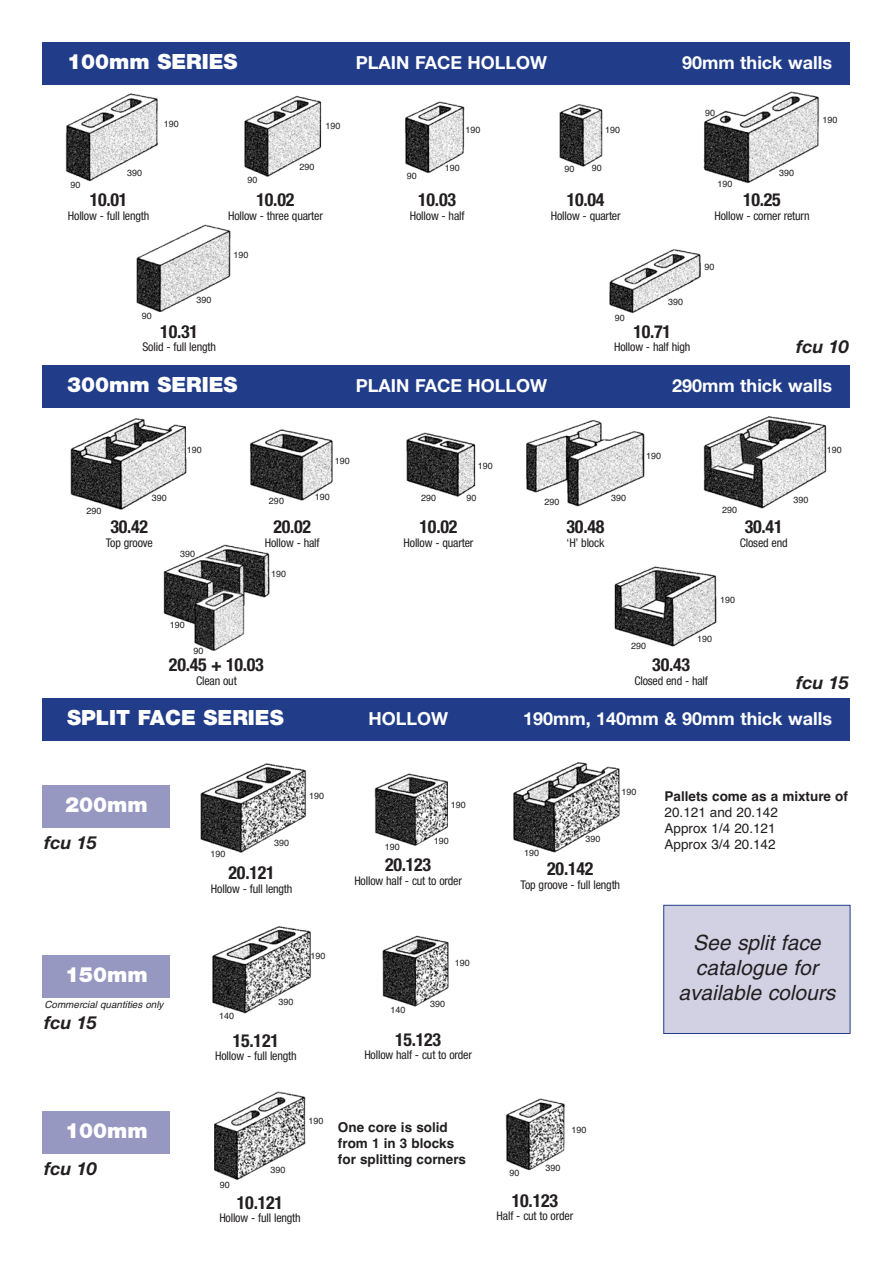
<style>
.page{position:relative;width:893px;height:1263px;background:#fff}
.page>*{position:absolute;margin:0;border:0;box-sizing:border-box;transform-origin:0 0}
.t1{font:900 21px "Helvetica Neue";color:#fff}
.t2{font:italic 21px/25.2px "Helvetica";color:#231f20;text-align:center}
.t3{font:700 condensed 18px "Helvetica Neue";letter-spacing:-.015em;color:#231f20}
.t4{font:700 18px "Helvetica Neue";color:#fff}
.t5{font:italic 700 18px "Helvetica Neue";color:#231f20}
.t6{font:13.5px/16.2px "Helvetica Bold TT";color:#231f20}
.t7{font:13.5px/16.2px "Helvetica";color:#231f20}
.t8{font:condensed 12px "Helvetica Neue";letter-spacing:-.015em;color:#231f20}
.t9{font:italic 9.9px "Helvetica";color:#231f20}
.t10{font:9px "Helvetica";color:#231f20}
</style>
<div class="page">
<div style="left:43px;top:43px;width:807px;height:42px;background:#213d8a"></div>
<div style="left:43px;top:365px;width:807px;height:43px;background:#213d8a"></div>
<img style="left:65px;top:93px;width:94px;height:89px">
<img style="left:244px;top:95px;width:78px;height:82px">
<img style="left:405px;top:101px;width:60px;height:73px">
<img style="left:559px;top:104px;width:44px;height:63px">
<img style="left:703px;top:91px;width:116px;height:92px">
<img style="left:136px;top:224px;width:95px;height:88px">
<img style="left:609px;top:249px;width:92px;height:65px">
<img style="left:70px;top:418px;width:117px;height:92px">
<img style="left:249px;top:429px;width:84px;height:72px">
<img style="left:406px;top:432px;width:70px;height:65px">
<img style="left:526px;top:420px;width:119px;height:87px">
<img style="left:703px;top:416px;width:124px;height:93px">
<img style="left:163px;top:544px;width:107px;height:107px">
<img style="left:614px;top:566px;width:103px;height:81px">
<div style="left:43px;top:785px;width:127px;height:42px;background:#9798c2"></div>
<div style="left:43px;top:955px;width:127px;height:42px;background:#9798c2"></div>
<div style="left:43px;top:1111px;width:127px;height:42px;background:#9798c2"></div>
<img style="left:200px;top:763px;width:107px;height:90px">
<img style="left:374px;top:773px;width:74px;height:73px">
<img style="left:513px;top:762px;width:107px;height:91px">
<img style="left:212px;top:926px;width:99px;height:88px">
<img style="left:382px;top:935px;width:67px;height:72px">
<img style="left:214px;top:1091px;width:92px;height:89px">
<img style="left:505px;top:1098px;width:60px;height:73px">
<div style="left:43px;top:699px;width:807px;height:42px;background:#213d8a"></div>
<div style="left:664px;top:906px;width:186px;height:127px;background:#d2d1e4"></div>
<div style="left:663px;top:905px;width:187px;height:129px;border:1px solid #213d8a"></div>
<h1 class="t1" style="left:67px;top:54px;width:172px">100mm SERIES</h1>
<h2 class="t4" style="left:356px;top:56px;width:193px">PLAIN FACE HOLLOW</h2>
<h2 class="t4" style="left:682px;top:56px;width:151px">90mm thick walls</h2>
<p class="t10" style="left:164px;top:121px;width:17px">190</p>
<p class="t10" style="left:326px;top:122px;width:17px">190</p>
<p class="t10" style="left:465px;top:126px;width:17px">190</p>
<p class="t10" style="left:605px;top:127px;width:17px">190</p>
<p class="t10" style="left:705px;top:110px;width:12px">90</p>
<p class="t10" style="left:822px;top:117px;width:17px">190</p>
<p class="t10" style="left:70px;top:181px;width:12px">90</p>
<p class="t10" style="left:127px;top:169px;width:17px">390</p>
<p class="t10" style="left:248px;top:177px;width:12px">90</p>
<p class="t10" style="left:300px;top:163px;width:17px">290</p>
<p class="t10" style="left:407px;top:172px;width:12px">90</p>
<p class="t10" style="left:445px;top:165px;width:17px">190</p>
<p class="t10" style="left:564px;top:165px;width:12px">90</p>
<p class="t10" style="left:592px;top:165px;width:12px">90</p>
<p class="t10" style="left:718px;top:181px;width:17px">190</p>
<p class="t10" style="left:779px;top:170px;width:17px">390</p>
<h2 class="t3" style="left:90px;top:194px;width:39px">10.01</h2>
<p class="t8" style="left:68px;top:211px;width:83px">Hollow - full length</p>
<h2 class="t3" style="left:257px;top:193px;width:39px">10.02</h2>
<p class="t8" style="left:228px;top:211px;width:96px">Hollow - three quarter</p>
<h2 class="t3" style="left:418px;top:193px;width:39px">10.03</h2>
<p class="t8" style="left:410px;top:211px;width:56px">Hollow - half</p>
<h2 class="t3" style="left:567px;top:193px;width:39px">10.04</h2>
<p class="t8" style="left:551px;top:211px;width:71px">Hollow - quarter</p>
<h2 class="t3" style="left:743px;top:193px;width:39px">10.25</h2>
<p class="t8" style="left:714px;top:211px;width:97px">Hollow - corner return</p>
<p class="t10" style="left:234px;top:251px;width:17px">190</p>
<p class="t10" style="left:705px;top:264px;width:12px">90</p>
<p class="t10" style="left:196px;top:296px;width:17px">390</p>
<p class="t10" style="left:668px;top:298px;width:17px">390</p>
<p class="t10" style="left:142px;top:312px;width:12px">90</p>
<p class="t10" style="left:615px;top:314px;width:12px">90</p>
<h2 class="t3" style="left:160px;top:325px;width:39px">10.31</h2>
<p class="t8" style="left:142px;top:343px;width:75px">Solid - full length</p>
<h2 class="t3" style="left:633px;top:325px;width:39px">10.71</h2>
<p class="t8" style="left:614px;top:343px;width:78px">Hollow - half high</p>
<h2 class="t5" style="left:796px;top:340px;width:54px">fcu 10</h2>
<h1 class="t1" style="left:67px;top:377px;width:172px">300mm SERIES</h1>
<h2 class="t4" style="left:356px;top:379px;width:193px">PLAIN FACE HOLLOW</h2>
<h2 class="t4" style="left:672px;top:379px;width:161px">290mm thick walls</h2>
<p class="t10" style="left:187px;top:447px;width:17px">190</p>
<p class="t10" style="left:335px;top:458px;width:17px">190</p>
<p class="t10" style="left:478px;top:462px;width:17px">190</p>
<p class="t10" style="left:646px;top:453px;width:17px">190</p>
<p class="t10" style="left:827px;top:446px;width:17px">190</p>
<p class="t10" style="left:87px;top:507px;width:17px">290</p>
<p class="t10" style="left:152px;top:494px;width:17px">390</p>
<p class="t10" style="left:269px;top:497px;width:17px">290</p>
<p class="t10" style="left:315px;top:493px;width:17px">190</p>
<p class="t10" style="left:421px;top:494px;width:17px">290</p>
<p class="t10" style="left:466px;top:494px;width:12px">90</p>
<p class="t10" style="left:544px;top:498px;width:17px">290</p>
<p class="t10" style="left:611px;top:494px;width:17px">390</p>
<p class="t10" style="left:722px;top:506px;width:17px">290</p>
<p class="t10" style="left:793px;top:496px;width:17px">390</p>
<h2 class="t3" style="left:110px;top:521px;width:39px">30.42</h2>
<p class="t8" style="left:106px;top:538px;width:49px">Top groove</p>
<p class="t10" style="left:180px;top:550px;width:17px">390</p>
<h2 class="t3" style="left:273px;top:521px;width:39px">20.02</h2>
<p class="t8" style="left:265px;top:538px;width:56px">Hollow - half</p>
<h2 class="t3" style="left:420px;top:521px;width:39px">10.02</h2>
<p class="t8" style="left:404px;top:538px;width:71px">Hollow - quarter</p>
<h2 class="t3" style="left:567px;top:521px;width:39px">30.48</h2>
<p class="t8" style="left:567px;top:538px;width:39px">‘H’ block</p>
<h2 class="t3" style="left:745px;top:521px;width:39px">30.41</h2>
<p class="t8" style="left:740px;top:538px;width:49px">Closed end</p>
<p class="t10" style="left:271px;top:570px;width:17px">190</p>
<p class="t10" style="left:720px;top:597px;width:17px">190</p>
<p class="t10" style="left:170px;top:622px;width:17px">190</p>
<p class="t10" style="left:193px;top:647px;width:12px">90</p>
<p class="t10" style="left:631px;top:642px;width:17px">290</p>
<p class="t10" style="left:697px;top:636px;width:17px">190</p>
<h2 class="t3" style="left:169px;top:658px;width:96px">20.45 + 10.03</h2>
<p class="t8" style="left:196px;top:676px;width:42px">Clean out</p>
<h2 class="t3" style="left:652px;top:658px;width:39px">30.43</h2>
<p class="t8" style="left:634px;top:676px;width:75px">Closed end - half</p>
<h2 class="t5" style="left:796px;top:676px;width:54px">fcu 15</h2>
<h1 class="t1" style="left:67px;top:710px;width:218px">SPLIT FACE SERIES</h1>
<h2 class="t4" style="left:369px;top:713px;width:81px">HOLLOW</h2>
<h2 class="t4" style="left:523px;top:713px;width:310px">190mm, 140mm &amp; 90mm thick walls</h2>
<h1 class="t1" style="left:65px;top:797px;width:84px">200mm</h1>
<h2 class="t5" style="left:44px;top:836px;width:54px">fcu 15</h2>
<p class="t10" style="left:210px;top:850px;width:17px">190</p>
<p class="t10" style="left:274px;top:840px;width:17px">390</p>
<h2 class="t3" style="left:229px;top:866px;width:48px">20.121</h2>
<p class="t8" style="left:211px;top:884px;width:83px">Hollow - full length</p>
<p class="t10" style="left:309px;top:793px;width:17px">190</p>
<p class="t10" style="left:385px;top:843px;width:17px">190</p>
<p class="t10" style="left:451px;top:801px;width:17px">190</p>
<p class="t10" style="left:434px;top:838px;width:17px">190</p>
<h2 class="t3" style="left:385px;top:858px;width:48px">20.123</h2>
<p class="t8" style="left:354px;top:876px;width:109px">Hollow half - cut to order</p>
<p class="t10" style="left:524px;top:849px;width:17px">190</p>
<p class="t10" style="left:585px;top:836px;width:17px">390</p>
<p class="t10" style="left:621px;top:788px;width:17px">190</p>
<h2 class="t3" style="left:547px;top:862px;width:48px">20.142</h2>
<p class="t8" style="left:521px;top:880px;width:101px">Top groove - full length</p>
<p class="t6" style="left:665px;top:789px;width:185px">Pallets come as a mixture of</p>
<p class="t7" style="left:665px;top:805px;width:115px">20.121 and 20.142<br>Approx 1/4 20.121<br>Approx 3/4 20.142</p>
<h1 class="t1" style="left:65px;top:967px;width:84px">150mm</h1>
<p class="t9" style="left:44px;top:1000px;width:120px">Commercial quantities only</p>
<h2 class="t5" style="left:44px;top:1016px;width:54px">fcu 15</h2>
<p class="t10" style="left:219px;top:1013px;width:17px">140</p>
<p class="t10" style="left:278px;top:998px;width:17px">390</p>
<p class="t10" style="left:310px;top:952px;width:17px">190</p>
<p class="t10" style="left:390px;top:1006px;width:17px">140</p>
<p class="t10" style="left:455px;top:959px;width:17px">190</p>
<p class="t10" style="left:430px;top:1000px;width:17px">390</p>
<h1 class="t2" style="left:678px;top:931px;width:163px">See split face catalogue for available colours</h1>
<h2 class="t3" style="left:233px;top:1034px;width:48px">15.121</h2>
<p class="t8" style="left:215px;top:1051px;width:83px">Hollow - full length</p>
<h2 class="t3" style="left:395px;top:1033px;width:48px">15.123</h2>
<p class="t8" style="left:364px;top:1050px;width:109px">Hollow half - cut to order</p>
<h1 class="t1" style="left:65px;top:1123px;width:84px">100mm</h1>
<h2 class="t5" style="left:44px;top:1162px;width:54px">fcu 10</h2>
<p class="t10" style="left:271px;top:1166px;width:17px">390</p>
<p class="t10" style="left:309px;top:1118px;width:17px">190</p>
<p class="t6" style="left:338px;top:1120px;width:130px">One core is solid from 1 in 3 blocks for splitting corners</p>
<p class="t10" style="left:510px;top:1170px;width:12px">90</p>
<p class="t10" style="left:571px;top:1126px;width:17px">190</p>
<p class="t10" style="left:545px;top:1164px;width:17px">390</p>
<p class="t10" style="left:220px;top:1181px;width:12px">90</p>
<h2 class="t3" style="left:237px;top:1196px;width:48px">10.121</h2>
<p class="t8" style="left:219px;top:1213px;width:83px">Hollow - full length</p>
<h2 class="t3" style="left:512px;top:1194px;width:48px">10.123</h2>
<p class="t8" style="left:497px;top:1212px;width:78px">Half - cut to order</p>
</div>
